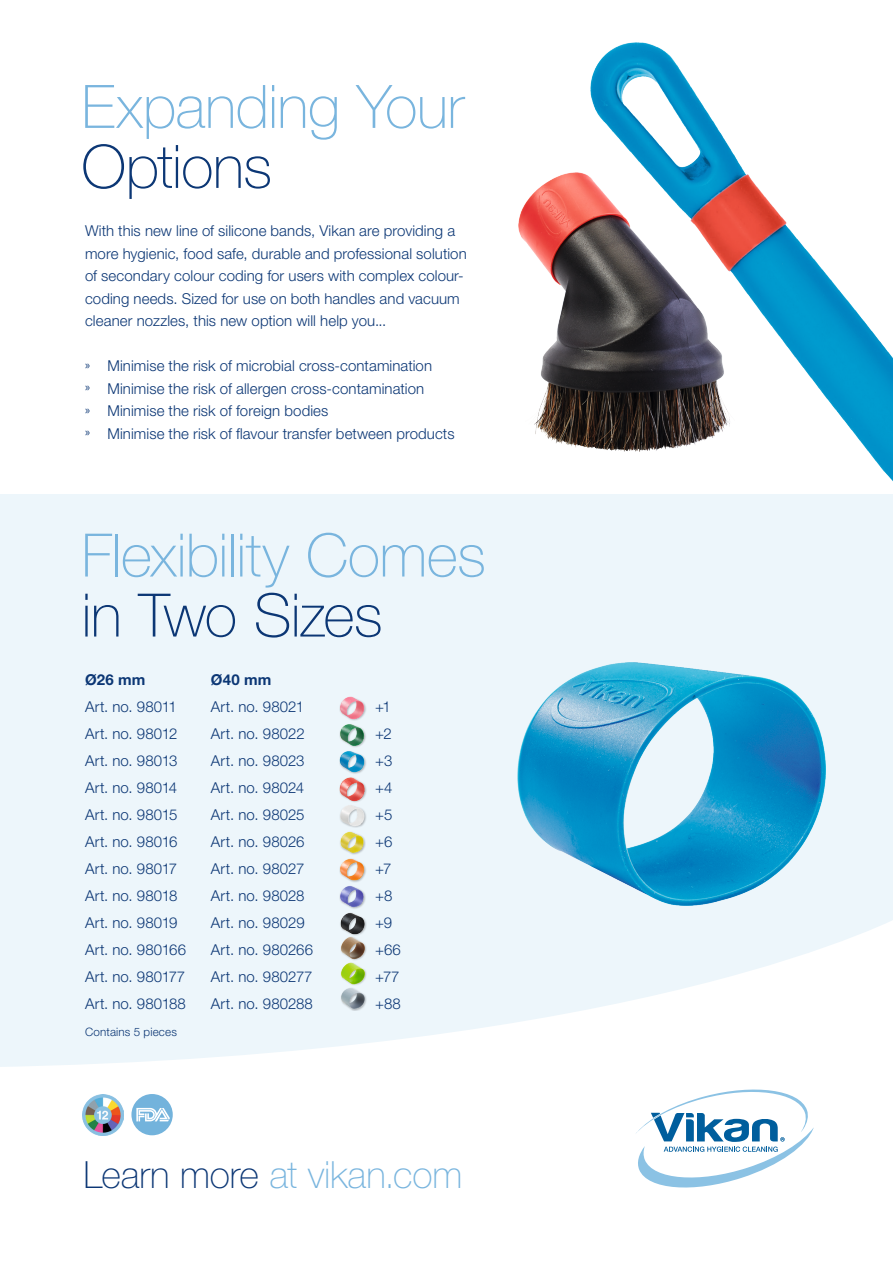
<style>
.page{position:relative;width:893px;height:1263px;background:#fff}
.page>*{position:absolute;margin:0;border:0;box-sizing:border-box;transform-origin:0 0}
.t1{font:100 60px "Helvetica Neue LT Std";letter-spacing:-.01em;color:#79b5de}
.t2{font:100 60px "Helvetica Neue LT Std";letter-spacing:-.015em;color:#0c3775}
.t3{font:100 37.5px "Helvetica Neue LT Std";letter-spacing:-.005em;color:#79b5de}
.Brødtekst{font:300 15px/22.5px "Helvetica Neue LT Std";letter-spacing:.005em;color:#0c3775}
.t4{font:700 15px "Helvetica Neue LT Std";letter-spacing:.015em;color:#0c3775}
.t5{font:300 11.7px "Helvetica Neue LT Std";letter-spacing:.015em;color:#0c3775}
.s1{font-family:"Myriad Pro";font-weight:400;font-size:12px}
.s2{color:#0c3775}
</style>
<div class="page">
<div style="left:0;top:439px;width:893px;height:824px;background:#edf6fb"></div>
<div style="left:0;top:0;width:893px;height:493px;background:#fff"></div>
<svg style="left:0;top:920px;width:893px;height:343px;fill:#fff"></svg>
<img style="left:591px;top:43px;width:302px;height:741px">
<img style="left:519px;top:173px;width:216px;height:278px">
<img style="left:518px;top:663px;width:307px;height:243px">
<svg style="left:635px;top:1089px;width:179px;height:98px;background:#d4e5f0"></svg>
<img style="left:82px;top:1094px;width:42px;height:41px">
<svg style="left:131px;top:1094px;width:42px;height:41px;background:#a7cfe8"></svg>
<img style="left:339px;top:696px;width:27px;height:24px">
<div style="left:339px;top:776px;width:28px;height:27px;background:#1c1b1c;opacity:.35"></div>
<img style="left:339px;top:776px;width:27px;height:25px">
<div style="left:339px;top:858px;width:28px;height:25px;background:#1c1b1c;opacity:.35"></div>
<img style="left:339px;top:858px;width:27px;height:23px">
<img style="left:339px;top:724px;width:27px;height:23px">
<img style="left:340px;top:805px;width:26px;height:23px">
<div style="left:339px;top:885px;width:27px;height:25px;background:#1c1b1c;opacity:.35"></div>
<img style="left:339px;top:885px;width:27px;height:23px">
<img style="left:339px;top:751px;width:27px;height:23px">
<img style="left:340px;top:831px;width:26px;height:24px">
<div style="left:340px;top:912px;width:27px;height:24px;background:#edf6fb"></div>
<img style="left:338px;top:912px;width:28px;height:23px">
<div style="left:340px;top:936px;width:27px;height:25px;background:#1c1b1c;opacity:.35"></div>
<img style="left:341px;top:937px;width:24px;height:22px">
<div style="left:340px;top:962px;width:27px;height:24px;background:#1c1b1c;opacity:.35"></div>
<img style="left:341px;top:963px;width:24px;height:21px">
<div style="left:340px;top:987px;width:27px;height:24px;background:#1c1b1c;opacity:.35"></div>
<img style="left:341px;top:988px;width:24px;height:22px">
<p class="t1" style="left:81px;top:72px;width:384px">Expanding Your</p>
<p class="t2" style="left:81px;top:132px;width:192px">Options</p>
<p class="Brødtekst" style="left:85px;top:219px;width:383px">With this new line of silicone bands, Vikan are providing a more hygienic, food safe, durable and professional solution of secondary colour coding for users with complex colour&shy;coding needs. Sized for use on both handles and vacuum cleaner nozzles, this new option will help you...</p>
<p class="Brødtekst" style="left:85px;top:354px;width:349px"><span class="s1">»</span> Minimise the risk of microbial cross-contamination</p>
<p class="Brødtekst" style="left:85px;top:377px;width:341px"><span class="s1">»</span> Minimise the risk of allergen cross-contamination</p>
<p class="Brødtekst" style="left:85px;top:399px;width:245px"><span class="s1">»</span> Minimise the risk of foreign bodies</p>
<p class="Brødtekst" style="left:85px;top:422px;width:371px"><span class="s1">»</span> Minimise the risk of flavour transfer between products</p>
<p class="t1" style="left:81px;top:521px;width:406px">Flexibility Comes</p>
<p class="t2" style="left:81px;top:581px;width:303px">in Two Sizes</p>
<p class="t4" style="left:85px;top:670px;width:62px">Ø26 mm</p>
<p class="Brødtekst" style="left:85px;top:695px;width:93px">Art. no. 98011</p>
<p class="Brødtekst" style="left:85px;top:722px;width:94px">Art. no. 98012</p>
<p class="Brødtekst" style="left:85px;top:749px;width:94px">Art. no. 98013</p>
<p class="Brødtekst" style="left:85px;top:776px;width:94px">Art. no. 98014</p>
<p class="Brødtekst" style="left:85px;top:803px;width:94px">Art. no. 98015</p>
<p class="Brødtekst" style="left:85px;top:830px;width:94px">Art. no. 98016</p>
<p class="Brødtekst" style="left:85px;top:857px;width:94px">Art. no. 98017</p>
<p class="Brødtekst" style="left:85px;top:884px;width:94px">Art. no. 98018</p>
<p class="Brødtekst" style="left:85px;top:911px;width:94px">Art. no. 98019</p>
<p class="Brødtekst" style="left:85px;top:938px;width:103px">Art. no. 980166</p>
<p class="Brødtekst" style="left:85px;top:965px;width:102px">Art. no. 980177</p>
<p class="Brødtekst" style="left:85px;top:992px;width:102px">Art. no. 980188</p>
<p class="t5" style="left:85px;top:1024px;width:94px">Contains 5 pieces</p>
<p class="t4" style="left:211px;top:670px;width:62px">Ø40 mm</p>
<p class="Brødtekst" style="left:211px;top:695px;width:95px">Art. no. 98021</p>
<p class="Brødtekst" style="left:211px;top:722px;width:95px">Art. no. 98022</p>
<p class="Brødtekst" style="left:211px;top:749px;width:95px">Art. no. 98023</p>
<p class="Brødtekst" style="left:211px;top:776px;width:95px">Art. no. 98024</p>
<p class="Brødtekst" style="left:211px;top:803px;width:95px">Art. no. 98025</p>
<p class="Brødtekst" style="left:211px;top:830px;width:95px">Art. no. 98026</p>
<p class="Brødtekst" style="left:211px;top:857px;width:95px">Art. no. 98027</p>
<p class="Brødtekst" style="left:211px;top:884px;width:95px">Art. no. 98028</p>
<p class="Brødtekst" style="left:211px;top:911px;width:95px">Art. no. 98029</p>
<p class="Brødtekst" style="left:211px;top:938px;width:104px">Art. no. 980266</p>
<p class="Brødtekst" style="left:211px;top:965px;width:103px">Art. no. 980277</p>
<p class="Brødtekst" style="left:211px;top:992px;width:103px">Art. no. 980288</p>
<p class="Brødtekst" style="left:375px;top:695px;width:17px">+1</p>
<p class="Brødtekst" style="left:375px;top:722px;width:18px">+2</p>
<p class="Brødtekst" style="left:375px;top:749px;width:19px">+3</p>
<p class="Brødtekst" style="left:375px;top:776px;width:19px">+4</p>
<p class="Brødtekst" style="left:375px;top:803px;width:19px">+5</p>
<p class="Brødtekst" style="left:375px;top:830px;width:19px">+6</p>
<p class="Brødtekst" style="left:375px;top:857px;width:18px">+7</p>
<p class="Brødtekst" style="left:375px;top:884px;width:19px">+8</p>
<p class="Brødtekst" style="left:375px;top:911px;width:18px">+9</p>
<p class="Brødtekst" style="left:375px;top:938px;width:27px">+66</p>
<p class="Brødtekst" style="left:375px;top:965px;width:26px">+77</p>
<p class="Brødtekst" style="left:375px;top:992px;width:27px">+88</p>
<p class="t3" style="left:84px;top:1153px;width:380px"><span class="s2">Learn more</span> at vikan.com</p>
</div>
